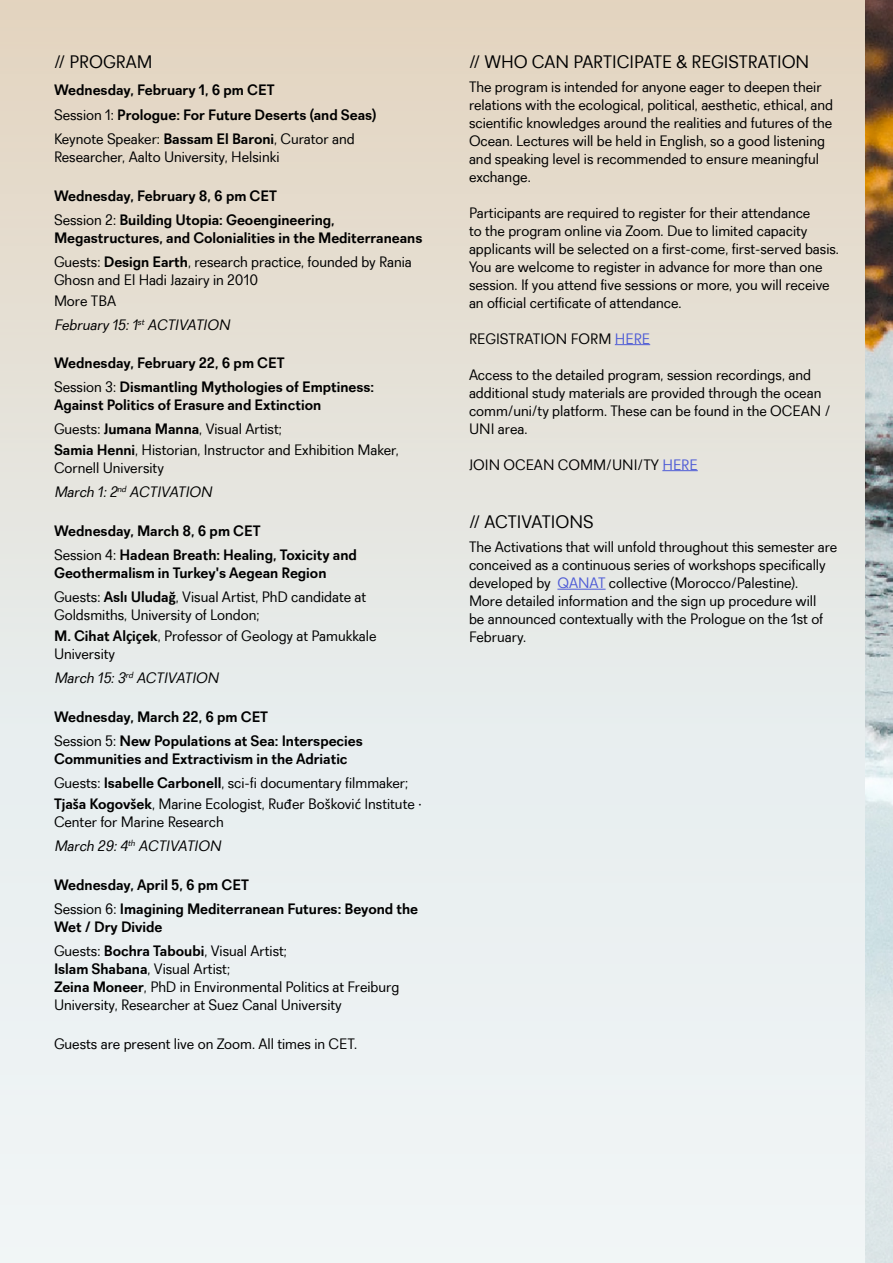
<style>
.page{position:relative;width:893px;height:1263px;background:#fff}
.page>*{position:absolute;margin:0;border:0;box-sizing:border-box;transform-origin:0 0}
.Headline_in_text{font:18px "Recta";color:#000}
.Paragraph_-_regular{font:15px/18px "Recta";color:#000}
.Paragraph_-_regular-2{font:700 15px/18px "Recta";color:#000}
.Paragraph_-_regular-3{font:italic 15px "Recta";color:#000}
.s1{font-weight:400}
.s2{font-weight:700}
.s3{font-family:"Calibri";font-weight:700}
.s4{font-family:"Calibri"}
.s5{color:#4f5cd6}
</style>
<div class="page">
<hr style="left:615px;top:344px;width:35px;height:1px;background:#4f5cd6">
<hr style="left:662px;top:470px;width:36px;height:1px;background:#4f5cd6">
<hr style="left:557px;top:589px;width:49px;height:1px;background:#4f5cd6">
<img style="left:865px;top:0;width:28px;height:1263px">
<p class="Headline_in_text" style="left:54px;top:53px;width:100px">// PROGRAM</p>
<p class="Paragraph_-_regular-2" style="left:54px;top:82px;width:222px">Wednesday, February 1, 6 pm CET</p>
<p class="Paragraph_-_regular-2" style="left:54px;top:107px;width:324px"><span class="s1">Session 1:</span> Prologue: For Future Deserts (and Seas)</p>
<p class="Paragraph_-_regular" style="left:54px;top:131px;width:302px">Keynote Speaker: <span class="s2">Bassam El Baroni</span>, Curator and<br>Researcher, Aalto University, Helsinki</p>
<p class="Paragraph_-_regular-2" style="left:54px;top:188px;width:224px">Wednesday, February 8, 6 pm CET</p>
<p class="Paragraph_-_regular-2" style="left:54px;top:212px;width:370px"><span class="s1">Session 2:</span> Building Utopia: Geoengineering,<br>Megastructures, and Colonialities in the Mediterraneans</p>
<p class="Paragraph_-_regular" style="left:54px;top:254px;width:359px">Guests: <span class="s2">Design Earth</span>, research practice, founded by Rania<br>Ghosn and El Hadi Jazairy in 2010</p>
<p class="Paragraph_-_regular" style="left:54px;top:293px;width:64px">More TBA</p>
<p class="Paragraph_-_regular-3" style="left:54px;top:318px;width:180px">February 15:1<sup>st</sup> ACTIVATION</p>
<p class="Paragraph_-_regular-2" style="left:54px;top:355px;width:232px">Wednesday, February 22, 6 pm CET</p>
<p class="Paragraph_-_regular-2" style="left:54px;top:379px;width:322px"><span class="s1">Session 3:</span> Dismantling Mythologies of Emptiness:<br>Against Politics of Erasure and Extinction</p>
<p class="Paragraph_-_regular" style="left:54px;top:421px;width:229px">Guests: <span class="s2">Jumana Manna</span>, Visual Artist;</p>
<p class="Paragraph_-_regular" style="left:54px;top:442px;width:346px"><span class="s2">Samia Henni</span>, Historian, Instructor and Exhibition Maker,<br>Cornell University</p>
<p class="Paragraph_-_regular-3" style="left:54px;top:485px;width:162px">March 1:2<sup>nd</sup> ACTIVATION</p>
<p class="Paragraph_-_regular-2" style="left:54px;top:523px;width:208px">Wednesday, March 8, 6 pm CET</p>
<p class="Paragraph_-_regular-2" style="left:54px;top:547px;width:304px"><span class="s1">Session 4:</span> Hadean Breath: Healing, Toxicity and<br>Geothermalism in Turkey's Aegean Region</p>
<p class="Paragraph_-_regular" style="left:54px;top:589px;width:314px">Guests: <span class="s2">Asl</span><span class="s3">ı</span> <span class="s2">Uluda</span><span class="s3">ğ</span>, Visual Artist, PhD candidate at<br>Goldsmiths, University of London;</p>
<p class="Paragraph_-_regular" style="left:54px;top:628px;width:324px"><span class="s2">M. Cihat Al</span><span class="s3">ç</span><span class="s2">i</span><span class="s3">ç</span><span class="s2">ek</span>, Professor of Geology at Pamukkale<br>University</p>
<p class="Paragraph_-_regular-3" style="left:54px;top:671px;width:169px">March 15:3<sup>rd</sup> ACTIVATION</p>
<p class="Paragraph_-_regular-2" style="left:54px;top:709px;width:216px">Wednesday, March 22, 6 pm CET</p>
<p class="Paragraph_-_regular-2" style="left:54px;top:733px;width:310px"><span class="s1">Session 5:</span> New Populations at Sea: Interspecies<br>Communities and Extractivism in the Adriatic</p>
<p class="Paragraph_-_regular" style="left:54px;top:775px;width:356px">Guests: <span class="s2">Isabelle Carbonell</span>, sci-fi documentary filmmaker;</p>
<p class="Paragraph_-_regular" style="left:54px;top:796px;width:369px"><span class="s2">Tja</span><span class="s3">š</span><span class="s2">a Kogov</span><span class="s3">š</span><span class="s2">ek</span>, Marine Ecologist, Ru<span class="s4">đ</span>er Bo<span class="s4">š</span>kovi<span class="s4">ć</span> Institute <span class="s4">·<br></span>Center for Marine Research</p>
<p class="Paragraph_-_regular-3" style="left:54px;top:839px;width:171px">March 29:4<sup>th</sup> ACTIVATION</p>
<p class="Paragraph_-_regular-2" style="left:54px;top:877px;width:196px">Wednesday, April 5, 6 pm CET</p>
<p class="Paragraph_-_regular-2" style="left:54px;top:901px;width:366px"><span class="s1">Session 6:</span> Imagining Mediterranean Futures: Beyond the<br>Wet / Dry Divide</p>
<p class="Paragraph_-_regular" style="left:54px;top:943px;width:234px">Guests: <span class="s2">Bochra Taboubi</span>, Visual Artist;</p>
<p class="Paragraph_-_regular" style="left:54px;top:961px;width:178px"><span class="s2">Islam Shabana</span>, Visual Artist;</p>
<p class="Paragraph_-_regular" style="left:54px;top:979px;width:347px"><span class="s2">Zeina Moneer</span>, PhD in Environmental Politics at Freiburg<br>University, Researcher at Suez Canal University</p>
<p class="Paragraph_-_regular" style="left:54px;top:1036px;width:305px">Guests are present live on Zoom. All times in CET.</p>
<p class="Headline_in_text" style="left:469px;top:53px;width:342px">// WHO CAN PARTICIPATE &amp; REGISTRATION</p>
<p class="Paragraph_-_regular" style="left:469px;top:79px;width:366px">The program is intended for anyone eager to deepen their relations with the ecological, political, aesthetic, ethical, and scientific knowledges around the realities and futures of the Ocean. Lectures will be held in English, so a good listening and speaking level is recommended to ensure meaningful exchange.</p>
<p class="Paragraph_-_regular" style="left:469px;top:205px;width:371px">Participants are required to register for their attendance<br>to the program online via Zoom. Due to limited capacity applicants will be selected on a first-come, first-served basis.<br>You are welcome to register in advance for more than one session. If you attend five sessions or more, you will receive an official certificate of attendance.</p>
<p class="Paragraph_-_regular" style="left:469px;top:331px;width:183px">REGISTRATION FORM <span class="s5">HERE</span></p>
<p class="Paragraph_-_regular" style="left:469px;top:367px;width:363px">Access to the detailed program, session recordings, and additional study materials are provided through the ocean comm/uni/ty platform. These can be found in the OCEAN / UNI area.</p>
<p class="Paragraph_-_regular" style="left:469px;top:457px;width:230px">JOIN OCEAN COMM/UNI/TY <span class="s5">HERE</span></p>
<p class="Headline_in_text" style="left:469px;top:514px;width:126px">// ACTIVATIONS</p>
<p class="Paragraph_-_regular" style="left:469px;top:539px;width:370px">The Activations that will unfold throughout this semester are conceived as a continuous series of workshops specifically developed by <span class="s5">QANAT</span> collective (Morocco/Palestine).<br>More detailed information and the sign up procedure will<br>be announced contextually with the Prologue on the 1st of February.</p>
</div>
